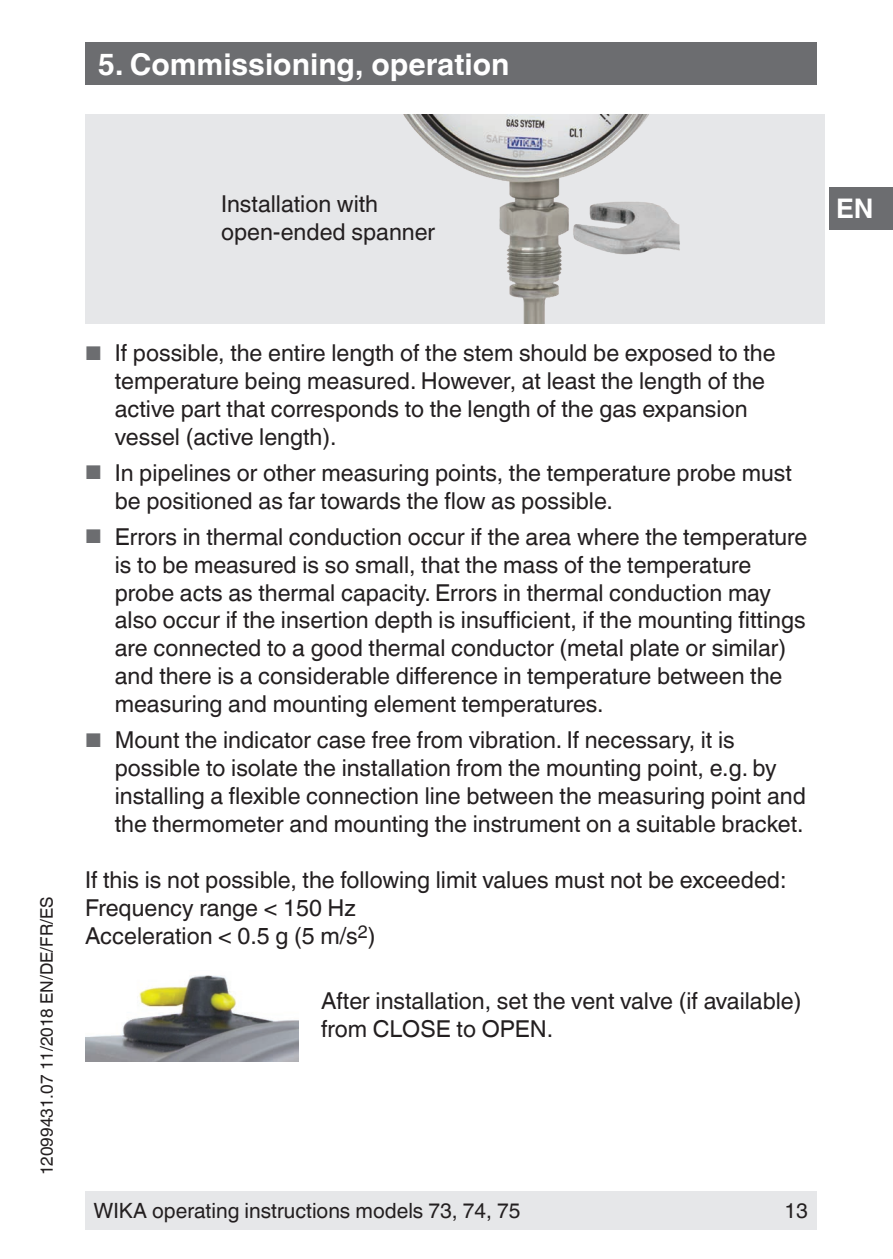
<style>
.page{position:relative;width:893px;height:1259px;background:#fff}
.page>*{position:absolute;margin:0;border:0;box-sizing:border-box;transform-origin:0 0}
.t1{font:700 30px "Helvetica World";color:#fff}
.t2{font:700 27px "Helvetica World";color:#fff}
.t3{font:23.4px/27.9px "Helvetica World";color:#231f20}
.t4{font:21px "Helvetica World";color:#231f20}
.t5{font:17.4px "Helvetica World";color:#231f20}
.s1{font-size:19.8px;color:#6c6d70}
</style>
<div class="page">
<div style="left:829px;top:187px;width:64px;height:43px;background:#6c6d70"></div>
<div style="left:85px;top:1191px;width:731px;height:38px;background:#e6e7e9"></div>
<div style="left:85px;top:43px;width:731px;height:42px;background:#6c6d70"></div>
<img style="left:85px;top:975px;width:214px;height:87px">
<div style="left:85px;top:114px;width:740px;height:209px;background:#e6e7e9"></div>
<img style="left:404px;top:115px;width:276px;height:208px">
<p class="t1" style="left:98px;top:47px;width:413px">5. Commissioning, operation</p>
<p class="t3" style="left:221px;top:190px;width:216px">Installation with open-ended spanner</p>
<p class="t2" style="left:836px;top:193px;width:39px">EN</p>
<p class="t5" style="left:37px;top:1175px;width:280px;rotate:-90deg">12099431.07 11/2018 EN/DE/FR/ES</p>
<p class="t3" style="left:115px;top:339px;width:662px;text-indent:-30px"><span class="s1">■</span> If possible, the entire length of the stem should be exposed to the temperature being measured. However, at least the length of the active part that corresponds to the length of the gas expansion vessel (active length).</p>
<p class="t3" style="left:115px;top:459px;width:679px;text-indent:-30px"><span class="s1">■</span> In pipelines or other measuring points, the temperature probe must be positioned as far towards the flow as possible.</p>
<p class="t3" style="left:115px;top:523px;width:694px;text-indent:-30px"><span class="s1">■</span> Errors in thermal conduction occur if the area where the temperature is to be measured is so small, that the mass of the temperature probe acts as thermal capacity. Errors in thermal conduction may also occur if the insertion depth is insufficient, if the mounting fittings are connected to a good thermal conductor (metal plate or similar) and there is a considerable difference in temperature between the measuring and mounting element temperatures.</p>
<p class="t3" style="left:115px;top:726px;width:693px;text-indent:-30px"><span class="s1">■</span> Mount the indicator case free from vibration. If necessary, it is possible to isolate the installation from the mounting point, e.g. by installing a flexible connection line between the measuring point and the thermometer and mounting the instrument on a suitable bracket.</p>
<p class="t3" style="left:85px;top:865px;width:703px">If this is not possible, the following limit values must not be exceeded:<br>Frequency range &lt; 150 Hz<br>Acceleration &lt; 0.5 g (5 m/s<sup>2</sup>)</p>
<p class="t3" style="left:321px;top:986px;width:482px">After installation, set the vent valve (if available) from CLOSE to OPEN.</p>
<p class="t4" style="left:94px;top:1198px;width:429px">WIKA operating instructions models 73, 74, 75</p>
<p class="t4" style="left:785px;top:1198px;width:25px">13</p>
</div>
